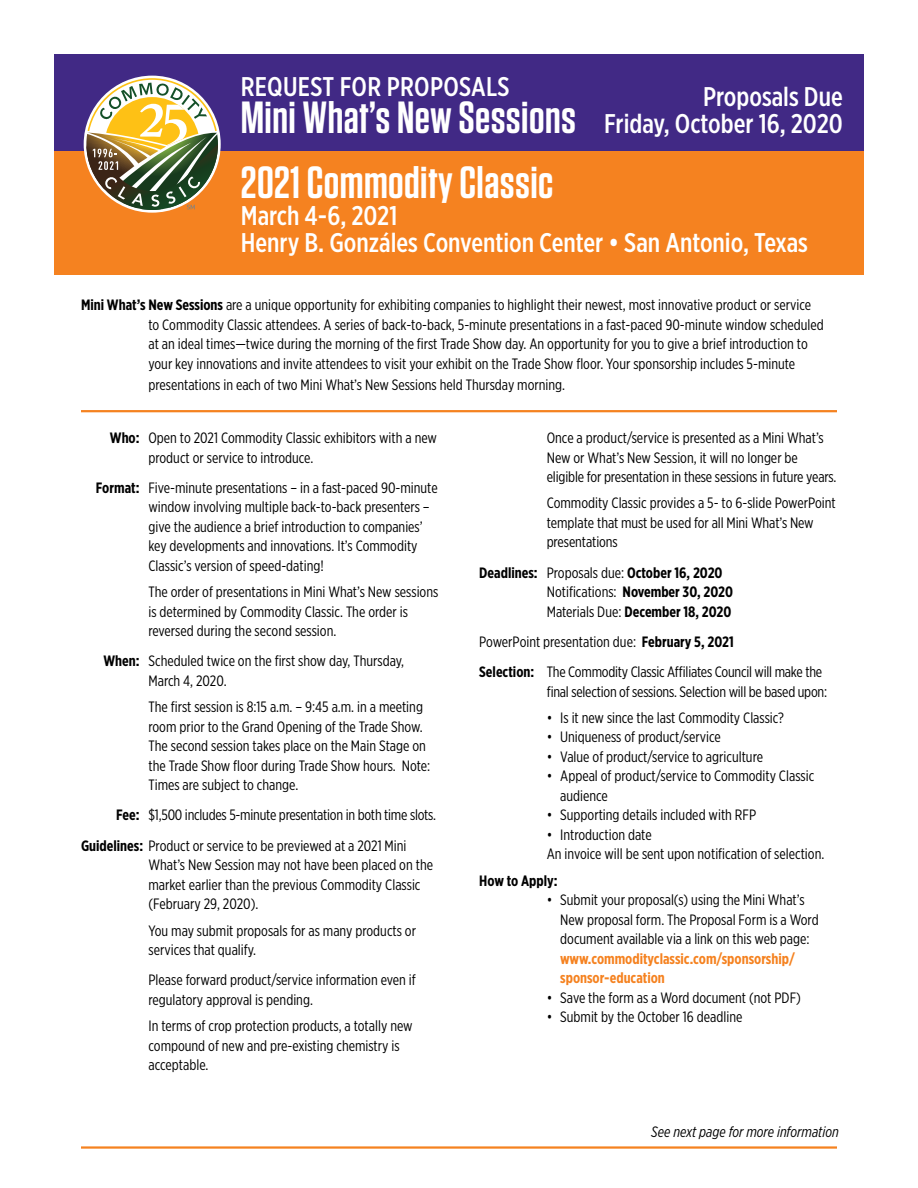
<style>
.page{position:relative;width:918px;height:1188px;background:#fff}
.page>*{position:absolute;margin:0;border:0;box-sizing:border-box;transform-origin:0 0}
.t1{font:600 45px/64.5px "Tungsten";letter-spacing:.01em;color:#fff}
.t2{font:500 27px/27px "Gotham X Narrow";color:#fff}
.t3{font:600 21px "Tungsten";letter-spacing:.01em;color:#fff}
.t4{font:15px/19.5px "Gotham X Narrow";color:#000}
.t5{font:700 15px/19.5px "Gotham X Narrow";color:#000}
.t6{font:700 15px/19.5px "Gotham X Narrow";color:#f58220}
.t7{font:italic 15px "Gotham X Narrow";color:#000}
.s1{font-weight:700}
.s2{font-weight:400}
</style>
<div class="page">
<div style="left:54px;top:54px;width:810px;height:97px;background:#412985"></div>
<div style="left:54px;top:151px;width:810px;height:123px;background:#f58220"></div>
<hr style="left:81px;top:410px;width:756px;height:2px;background:#f58220">
<svg style="left:84px;top:76px;width:137px;height:137px"></svg>
<hr style="left:81px;top:1146px;width:756px;height:3px;background:#f58220">
<h2 class="t2" style="left:241px;top:73px;width:270px">REQUEST FOR PROPOSALS</h2>
<h1 class="t1" style="left:241px;top:87px;width:337px">Mini What’s New Sessions<br>2021 Commodity Classic</h1>
<h2 class="t2" style="left:241px;top:202px;width:569px">March 4-6, 2021<br>Henry B. Gonzáles Convention Center • San Antonio, Texas</h2>
<h3 class="t3" style="left:421px;top:82px;width:411px">Commodity Classic 2021 Educational Program Sponsor Opportunities</h3>
<h2 class="t2" style="left:604px;top:82px;width:240px;text-align:right">Proposals Due<br>Friday, October 16, 2020</h2>
<p class="t4" style="left:148px;top:295px;width:677px;text-indent:-68px"><span class="s1">Mini What’s New Sessions</span> are a unique opportunity for exhibiting companies to highlight their newest, most innovative product or service to Commodity Classic attendees. A series of back-to-back, 5-minute presentations in a fast-paced 90-minute window scheduled at an ideal times—twice during the morning of the first Trade Show day. An opportunity for you to give a brief introduction to your key innovations and invite attendees to visit your exhibit on the Trade Show floor. Your sponsorship includes 5-minute</p>
<p class="t4" style="left:148px;top:375px;width:418px">presentations in each of two Mini What’s New Sessions held Thursday morning.</p>
<p class="t4" style="left:148px;top:428px;width:290px;text-indent:-39px"><span class="s1">Who:</span> Open to 2021 Commodity Classic exhibitors with a new product or service to introduce.</p>
<p class="t4" style="left:148px;top:478px;width:291px;text-indent:-53px"><span class="s1">Format:</span> Five-minute presentations – in a fast-paced 90-minute window involving multiple back-to-back presenters – give the audience a brief introduction to companies’ key developments and innovations. It’s Commodity Classic’s version of speed-dating!</p>
<p class="t4" style="left:148px;top:582px;width:291px">The order of presentations in Mini What’s New sessions is determined by Commodity Classic. The order is reversed during the second session.</p>
<p class="t4" style="left:148px;top:651px;width:257px;text-indent:-45px"><span class="s1">When:</span> Scheduled twice on the first show day, Thursday,<br>March 4, 2020.</p>
<p class="t4" style="left:148px;top:697px;width:283px">The first session is 8:15 a.m. – 9:45 a.m. in a meeting room prior to the Grand Opening of the Trade Show.<br>The second session takes place on the Main Stage on the Trade Show floor during Trade Show hours. Note:<br>Times are subject to change.</p>
<p class="t4" style="left:81px;top:800px;width:357px;line-height:30.3px;text-indent:35px"><span class="s1">Fee:</span> $1,500 includes 5-minute presentation in both time slots.<br><span class="s1">Guidelines:</span> Product or service to be previewed at a 2021 Mini</p>
<p class="t4" style="left:148px;top:855px;width:286px">What’s New Session may not have been placed on the market earlier than the previous Commodity Classic (February 29, 2020).</p>
<p class="t4" style="left:148px;top:920px;width:269px">You may submit proposals for as many products or services that qualify.</p>
<p class="t4" style="left:148px;top:970px;width:269px">Please forward product/service information even if regulatory approval is pending.</p>
<p class="t4" style="left:148px;top:1016px;width:266px">In terms of crop protection products, a totally new compound of new and pre-existing chemistry is acceptable.</p>
<p class="t4" style="left:547px;top:428px;width:291px">Once a product/service is presented as a Mini What’s<br>New or What’s New Session, it will no longer be eligible for presentation in these sessions in future years.</p>
<p class="t4" style="left:547px;top:493px;width:291px">Commodity Classic provides a 5- to 6-slide PowerPoint template that must be used for all Mini What’s New presentations</p>
<p class="t5" style="left:547px;top:563px;width:188px;text-indent:-67px">Deadlines: <span class="s2">Proposals due:</span> October 16, 2020<br><span class="s2">Notifications:</span> November 30, 2020<br><span class="s2">Materials Due:</span> December 18, 2020</p>
<p class="t4" style="left:479px;top:626px;width:344px;line-height:30.3px">PowerPoint presentation due: <span class="s1">February 5, 2021<br>Selection:</span> The Commodity Classic Affiliates Council will make the</p>
<p class="t4" style="left:547px;top:681px;width:282px">final selection of sessions. Selection will be based upon:</p>
<p class="t4" style="left:547px;top:708px;width:239px">• Is it new since the last Commodity Classic?</p>
<p class="t4" style="left:547px;top:727px;width:176px">• Uniqueness of product/service</p>
<p class="t4" style="left:547px;top:747px;width:218px">• Value of product/service to agriculture</p>
<p class="t4" style="left:560px;top:766px;width:256px;text-indent:-14px">• Appeal of product/service to Commodity Classic audience</p>
<p class="t4" style="left:547px;top:805px;width:211px">• Supporting details included with RFP</p>
<p class="t4" style="left:547px;top:825px;width:279px">• Introduction date<br>An invoice will be sent upon notification of selection.</p>
<p class="t5" style="left:479px;top:871px;width:80px">How to Apply:</p>
<p class="t4" style="left:560px;top:890px;width:260px;text-indent:-14px">• Submit your proposal(s) using the Mini What’s<br>New proposal form. The Proposal Form is a Word document available via a link on this web page:</p>
<p class="t6" style="left:560px;top:949px;width:236px">www.commodityclassic.com/sponsorship/ sponsor-education</p>
<p class="t4" style="left:547px;top:987px;width:256px">• Save the form as a Word document (not PDF)</p>
<p class="t4" style="left:547px;top:1007px;width:197px">• Submit by the October 16 deadline</p>
<p class="t7" style="left:651px;top:1123px;width:189px">See next page for more information</p>
</div>
